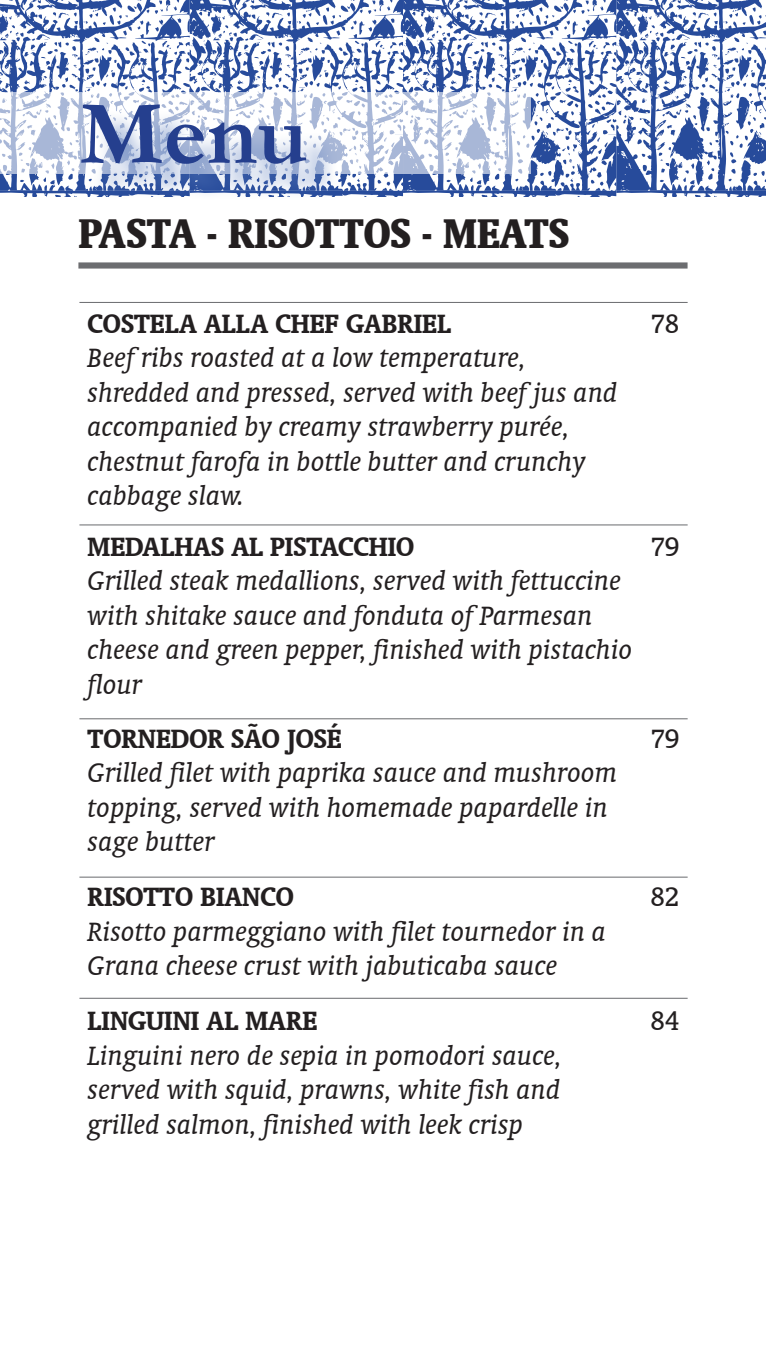
<style>
.page{position:relative;width:766px;height:1361px;background:#fff}
.page>*{position:absolute;margin:0;border:0;box-sizing:border-box;transform-origin:0 0}
.t1{font:700 91.8px "Garamond";color:#253f8e}
.t2{font:700 condensed 47.1px "Oranda BT";color:#231f20}
.t3{font:italic 30px/34.5px "Oranda BT";color:#231f20}
.t4{font:700 30px "Oranda BT";color:#231f20}
.t5{font:30px "Oranda BT";color:#231f20}
</style>
<div class="page">
<svg style="left:0;top:0;width:765px;height:196px"></svg>
<svg style="left:0;top:92px;width:531px;height:81px"></svg>
<div style="left:88px;top:110px;width:253px;height:91px;background:#6081bf;opacity:.6"></div>
<div style="left:78px;top:262px;width:609px;height:6px;background:#6c6d70"></div>
<hr style="left:79px;top:302px;width:608px;height:1px;background:#6c6d70">
<hr style="left:79px;top:718px;width:608px;height:1px;background:#6c6d70">
<hr style="left:79px;top:524px;width:608px;height:1px;background:#6c6d70">
<hr style="left:79px;top:876px;width:608px;height:1px;background:#6c6d70">
<hr style="left:79px;top:998px;width:608px;height:1px;background:#6c6d70">
<h1 class="t1" style="left:79px;top:79px;width:229px">Menu</h1>
<p class="t2" style="left:78px;top:206px;width:492px">PASTA - RISOTTOS - MEATS</p>
<p class="t4" style="left:88px;top:306px;width:365px">COSTELA ALLA CHEF GABRIEL</p>
<p class="t3" style="left:88px;top:340px;width:531px">Beef ribs roasted at a low temperature, shredded and pressed, served with beef jus and accompanied by creamy strawberry purée, chestnut farofa in bottle butter and crunchy cabbage slaw.</p>
<p class="t4" style="left:88px;top:528px;width:328px">MEDALHAS AL PISTACCHIO</p>
<p class="t3" style="left:88px;top:563px;width:546px">Grilled steak medallions, served with fettuccine with shitake sauce and fonduta of Parmesan cheese and green pepper, finished with pistachio flour</p>
<p class="t4" style="left:88px;top:720px;width:255px">TORNEDOR SÃO JOSÉ</p>
<p class="t3" style="left:88px;top:755px;width:531px">Grilled filet with paprika sauce and mushroom topping, served with homemade papardelle in sage butter</p>
<p class="t4" style="left:88px;top:879px;width:208px">RISOTTO BIANCO</p>
<p class="t3" style="left:88px;top:914px;width:520px">Risotto parmeggiano with filet tournedor in a<br>Grana cheese crust with jabuticaba sauce</p>
<p class="t4" style="left:88px;top:1003px;width:231px">LINGUINI AL MARE</p>
<p class="t3" style="left:88px;top:1038px;width:475px;text-align:justify">Linguini nero de sepia in pomodori sauce, served with squid, prawns, white fish and grilled salmon, finished with leek crisp</p>
<p class="t5" style="left:650px;top:306px;width:31px">78</p>
<p class="t5" style="left:650px;top:529px;width:31px">79</p>
<p class="t5" style="left:650px;top:721px;width:31px">79</p>
<p class="t5" style="left:650px;top:880px;width:31px">82</p>
<p class="t5" style="left:650px;top:1004px;width:31px">84</p>
</div>
